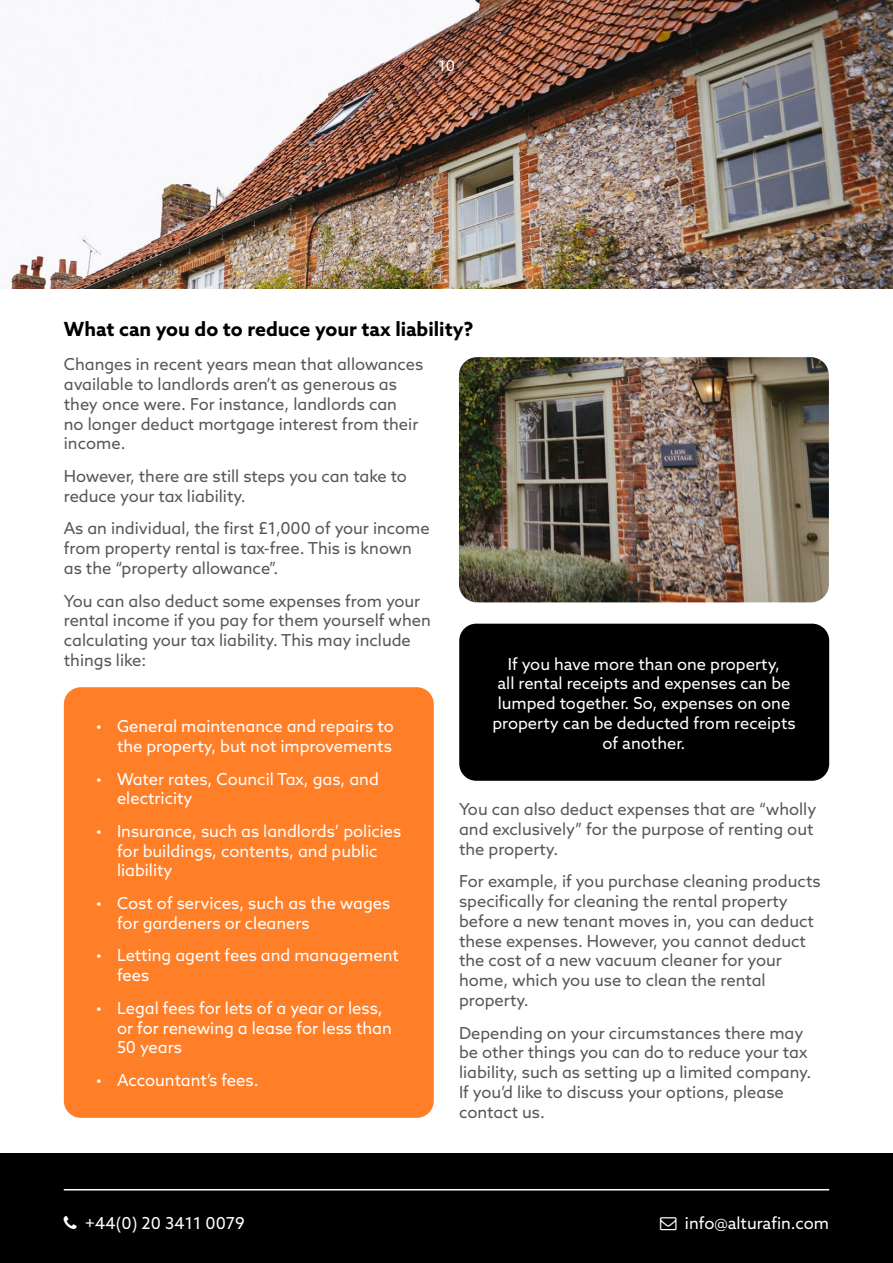
<style>
.page{position:relative;width:893px;height:1263px;background:#fff}
.page>*{position:absolute;margin:0;border:0;box-sizing:border-box;transform-origin:0 0}
.t1{font:700 19.5px "Azo Sans";color:#000}
.t2{font:16.5px/19.8px "Azo Sans";color:#575756}
.t3{font:16.5px/19.8px "Azo Sans";color:#fff}
.t4{font:15px "Azo Sans";color:#fff}
</style>
<div class="page">
<img style="left:6px;top:0;width:887px;height:288px">
<div style="left:64px;top:687px;width:370px;height:431px;background:#ff7e28;border-radius:17px"></div>
<div style="left:459px;top:624px;width:370px;height:157px;background:#000;border-radius:17px"></div>
<img style="left:459px;top:357px;width:370px;height:245px">
<div style="left:0;top:1153px;width:893px;height:110px;background:#000"></div>
<hr style="left:64px;top:1189px;width:765px;height:1px;background:#fff">
<p class="t4" style="left:438px;top:56px;width:18px">10</p>
<p class="t1" style="left:64px;top:316px;width:411px">What can you do to reduce your tax liability?</p>
<p class="t2" style="left:64px;top:354px;width:361px">Changes in recent years mean that allowances available to landlords aren’t as generous as they once were. For instance, landlords can<br>no longer deduct mortgage interest from their income.</p>
<p class="t2" style="left:64px;top:466px;width:345px">However, there are still steps you can take to reduce your tax liability.</p>
<p class="t2" style="left:64px;top:518px;width:367px">As an individual, the first £1,000 of your income from property rental is tax-free. This is known as the “property allowance”.</p>
<p class="t2" style="left:64px;top:590px;width:369px">You can also deduct some expenses from your rental income if you pay for them yourself when calculating your tax liability. This may include things like:</p>
<p class="t3" style="left:492px;top:654px;width:305px;text-align:center">If you have more than one property,<br>all rental receipts and expenses can be lumped together. So, expenses on one property can be deducted from receipts of another.</p>
<p class="t3" style="left:96px;top:716px;width:299px;text-align:right">• General maintenance and repairs to the property, but not improvements</p>
<p class="t3" style="left:117px;top:768px;width:263px;text-indent:-21px">• Water rates, Council Tax, gas, and electricity</p>
<p class="t3" style="left:117px;top:821px;width:286px;text-indent:-21px">• Insurance, such as landlords’ policies for buildings, contents, and public liability</p>
<p class="t3" style="left:117px;top:893px;width:275px;text-indent:-21px">• Cost of services, such as the wages for gardeners or cleaners</p>
<p class="t3" style="left:117px;top:945px;width:283px;text-indent:-21px">• Letting agent fees and management fees</p>
<p class="t3" style="left:117px;top:998px;width:276px;text-indent:-21px">• Legal fees for lets of a year or less, or for renewing a lease for less than<br>50 years</p>
<p class="t3" style="left:96px;top:1070px;width:164px">• Accountant’s fees.</p>
<p class="t2" style="left:459px;top:799px;width:359px">You can also deduct expenses that are “wholly and exclusively” for the purpose of renting out the property.</p>
<p class="t2" style="left:459px;top:871px;width:363px">For example, if you purchase cleaning products specifically for cleaning the rental property before a new tenant moves in, you can deduct these expenses. However, you cannot deduct the cost of a new vacuum cleaner for your home, which you use to clean the rental property.</p>
<p class="t2" style="left:459px;top:1022px;width:354px">Depending on your circumstances there may be other things you can do to reduce your tax liability, such as setting up a limited company.<br>If you’d like to discuss your options, please contact us.</p>
<p class="t3" style="left:85px;top:1213px;width:161px">+44(0) 20 3411 0079</p>
<p class="t3" style="left:685px;top:1213px;width:146px">info@alturafin.com</p>
</div>
